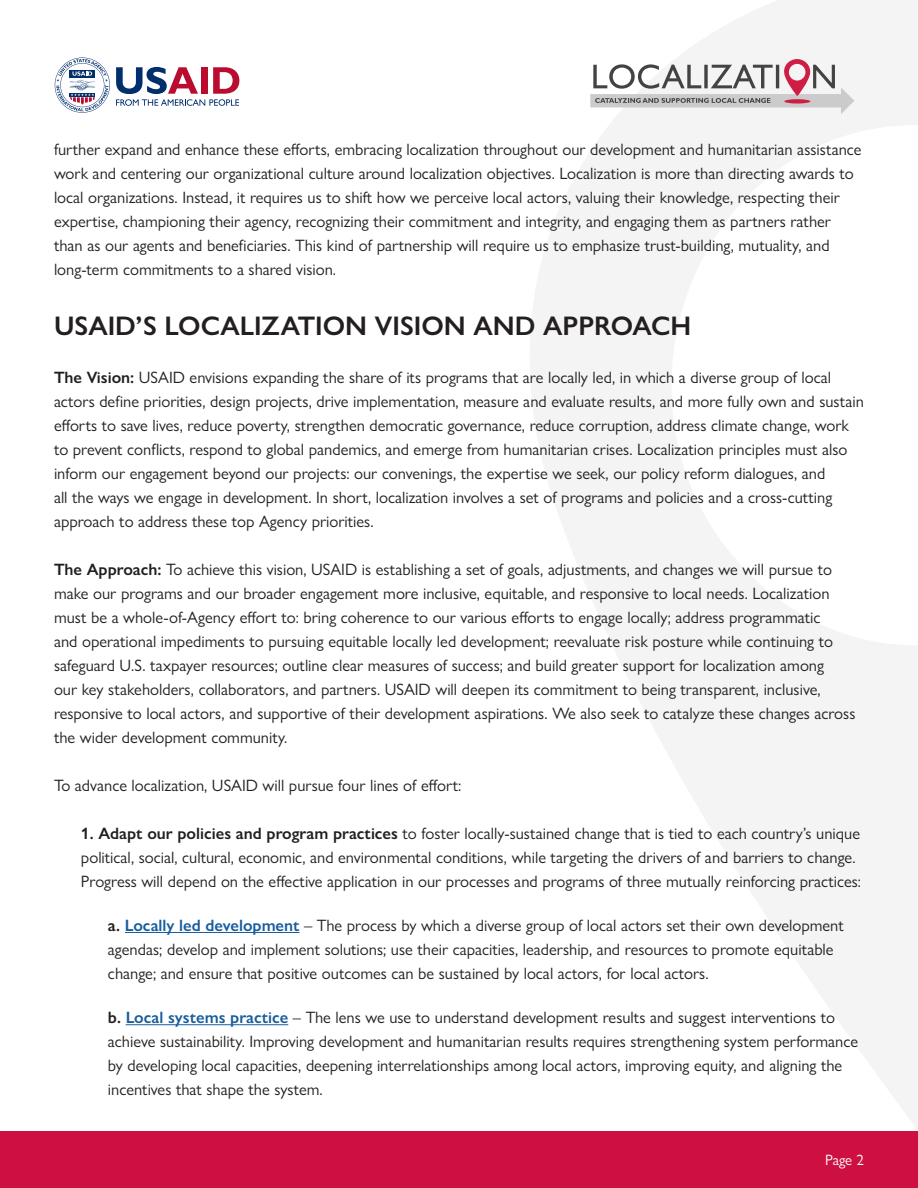
<style>
.page{position:relative;width:918px;height:1188px;background:#fff}
.page>*{position:absolute;margin:0;border:0;box-sizing:border-box;transform-origin:0 0}
.t1{font:600 27px "Gill Sans Nova";color:#231f20}
.t2{font:16.5px/24px "Gill Sans Nova";color:#231f20}
.Page{font:15px "Gill Sans Nova";color:#fff}
.s1{font-weight:600}
.s2{font-weight:600;color:#175d9e}
</style>
<div class="page">
<svg style="left:528px;top:0;width:390px;height:1132px"></svg>
<div style="left:0;top:1132px;width:918px;height:56px;background:#cd1041"></div>
<hr style="left:125px;top:932px;width:175px;height:1px;background:#175d9e">
<hr style="left:126px;top:1024px;width:162px;height:1px;background:#175d9e">
<svg style="left:116px;top:67px;width:123px;height:39px"></svg>
<svg style="left:55px;top:58px;width:55px;height:55px"></svg>
<svg style="left:590px;top:59px;width:264px;height:55px"></svg>
<p class="t2" style="left:54px;top:137px;width:809px">further expand and enhance these efforts, embracing localization throughout our development and humanitarian assistance work and centering our organizational culture around localization objectives. Localization is more than directing awards to local organizations. Instead, it requires us to shift how we perceive local actors, valuing their knowledge, respecting their expertise, championing their agency, recognizing their commitment and integrity, and engaging them as partners rather than as our agents and beneficiaries. This kind of partnership will require us to emphasize trust-building, mutuality, and long-term commitments to a shared vision.</p>
<h2 class="t1" style="left:54px;top:309px;width:639px">USAID’S LOCALIZATION VISION AND APPROACH</h2>
<p class="t2" style="left:54px;top:365px;width:811px"><span class="s1">The Vision:</span> USAID envisions expanding the share of its programs that are locally led, in which a diverse group of local actors define priorities, design projects, drive implementation, measure and evaluate results, and more fully own and sustain efforts to save lives, reduce poverty, strengthen democratic governance, reduce corruption, address climate change, work to prevent conflicts, respond to global pandemics, and emerge from humanitarian crises. Localization principles must also inform our engagement beyond our projects: our convenings, the expertise we seek, our policy reform dialogues, and<br>all the ways we engage in development. In short, localization involves a set of programs and policies and a cross-cutting approach to address these top Agency priorities.</p>
<p class="t2" style="left:54px;top:557px;width:803px"><span class="s1">The Approach:</span> To achieve this vision, USAID is establishing a set of goals, adjustments, and changes we will pursue to make our programs and our broader engagement more inclusive, equitable, and responsive to local needs. Localization must be a whole-of-Agency effort to: bring coherence to our various efforts to engage locally; address programmatic<br>and operational impediments to pursuing equitable locally led development; reevaluate risk posture while continuing to safeguard U.S. taxpayer resources; outline clear measures of success; and build greater support for localization among<br>our key stakeholders, collaborators, and partners. USAID will deepen its commitment to being transparent, inclusive, responsive to local actors, and supportive of their development aspirations. We also seek to catalyze these changes across the wider development community.</p>
<p class="t2" style="left:54px;top:773px;width:409px">To advance localization, USAID will pursue four lines of effort:</p>
<p class="t2" style="left:81px;top:821px;width:782px"><span class="s1">1. Adapt our policies and program practices</span> to foster locally-sustained change that is tied to each country’s unique political, social, cultural, economic, and environmental conditions, while targeting the drivers of and barriers to change.<br>Progress will depend on the effective application in our processes and programs of three mutually reinforcing practices:</p>
<p class="t2" style="left:108px;top:913px;width:737px"><span class="s1">a.</span> <span class="s2">Locally led development</span> – The process by which a diverse group of local actors set their own development agendas; develop and implement solutions; use their capacities, leadership, and resources to promote equitable change; and ensure that positive outcomes can be sustained by local actors, for local actors.</p>
<p class="t2" style="left:108px;top:1005px;width:752px"><span class="s1">b.</span> <span class="s2">Local systems practice</span> – The lens we use to understand development results and suggest interventions to achieve sustainability. Improving development and humanitarian results requires strengthening system performance by developing local capacities, deepening interrelationships among local actors, improving equity, and aligning the incentives that shape the system.</p>
<p class="Page" style="left:825px;top:1151px;width:40px">Page 2</p>
</div>
